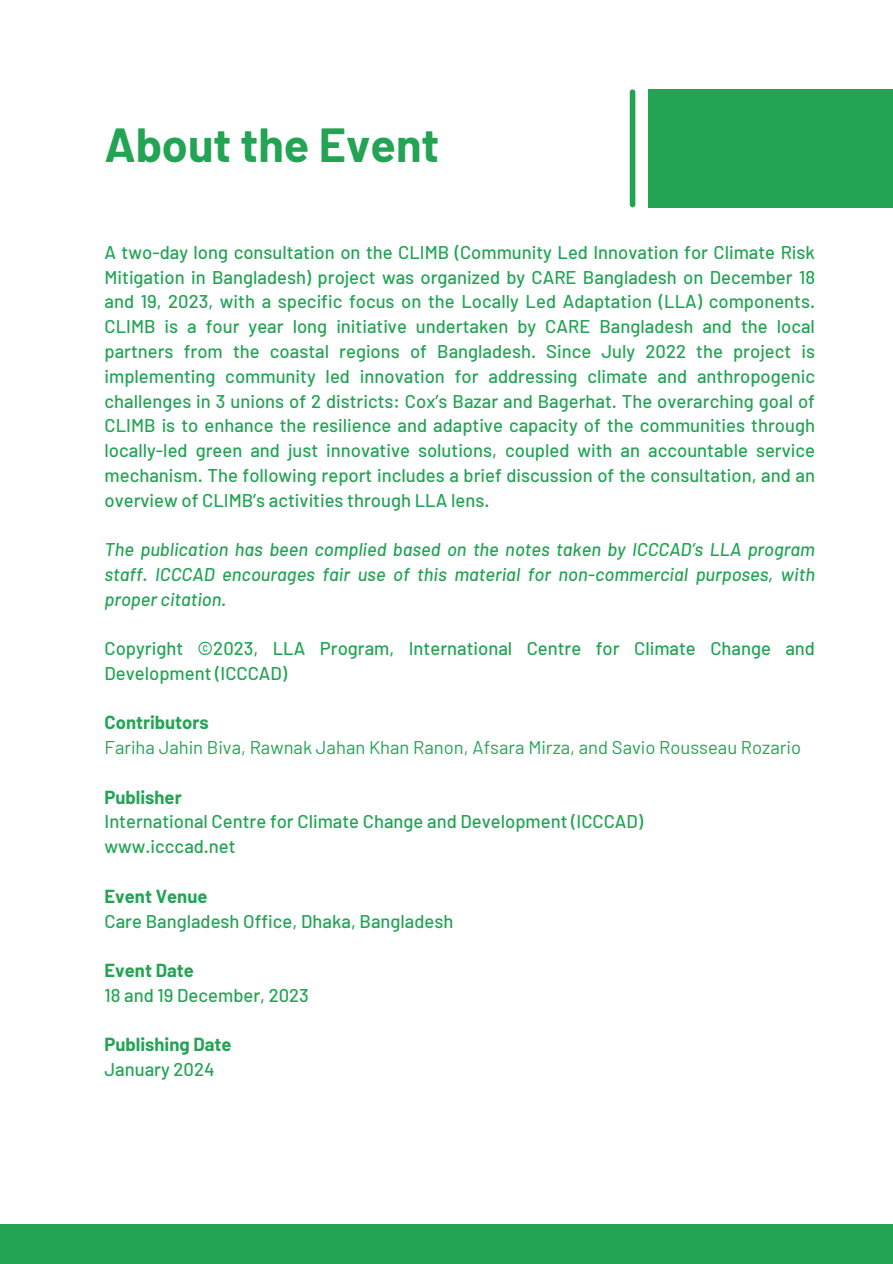
<style>
.page{position:relative;width:893px;height:1264px;background:#fff}
.page>*{position:absolute;margin:0;border:0;box-sizing:border-box;transform-origin:0 0}
.t1{font:700 46.8px "Barlow";color:#22a454}
.t2{font:500 18.45px/24.8px "Barlow";color:#22a454}
.t3{font:italic 500 18.45px/24.8px "Barlow";color:#22a454;text-align:justify}
.t4{font:18.45px "Barlow";color:#22a454}
.t5{font:700 18.45px "Barlow";color:#22a454}
</style>
<div class="page">
<div style="left:0;top:1224px;width:892px;height:39px;background:#22a454"></div>
<div style="left:629px;top:92px;width:6px;height:113px;background:#22a454"></div>
<div style="left:647px;top:89px;width:245px;height:118px;background:#22a454"></div>
<h1 class="t1" style="left:104px;top:115px;width:336px">About the Event</h1>
<p class="t2" style="left:104px;top:239px;width:712px;text-align:justify">A two-day long consultation on the CLIMB (Community Led Innovation for Climate Risk Mitigation in Bangladesh) project was organized by CARE Bangladesh on December 18 and 19, 2023, with a specific focus on the Locally Led Adaptation (LLA) components.<br>CLIMB is a four year long initiative undertaken by CARE Bangladesh and the local partners from the coastal regions of Bangladesh. Since July 2022 the project is implementing community led innovation for addressing climate and anthropogenic challenges in 3 unions of 2 districts: Cox’s Bazar and Bagerhat. The overarching goal of CLIMB is to enhance the resilience and adaptive capacity of the communities through locally-led green and just innovative solutions, coupled with an accountable service mechanism. The following report includes a brief discussion of the consultation, and an overview of CLIMB’s activities through LLA lens.</p>
<p class="t3" style="left:104px;top:536px;width:712px">The publication has been complied based on the notes taken by ICCCAD’s LLA program staff. ICCCAD encourages fair use of this material for non-commercial purposes, with proper citation.</p>
<p class="t2" style="left:104px;top:635px;width:712px">Copyright ©2023, LLA Program, International Centre for Climate Change and<br>Development (ICCCAD)</p>
<p class="t5" style="left:104px;top:711px;width:106px">Contributors</p>
<p class="t4" style="left:104px;top:735px;width:698px">Fariha Jahin Biva, Rawnak Jahan Khan Ranon, Afsara Mirza, and Savio Rousseau Rozario</p>
<p class="t5" style="left:104px;top:785px;width:79px">Publisher</p>
<p class="t2" style="left:104px;top:808px;width:540px">International Centre for Climate Change and Development (ICCCAD) www.icccad.net</p>
<p class="t5" style="left:104px;top:884px;width:104px">Event Venue</p>
<p class="t2" style="left:104px;top:907px;width:350px">Care Bangladesh Office, Dhaka, Bangladesh</p>
<p class="t5" style="left:104px;top:958px;width:91px">Event Date</p>
<p class="t2" style="left:104px;top:982px;width:206px">18 and 19 December, 2023</p>
<p class="t5" style="left:104px;top:1032px;width:129px">Publishing Date</p>
<p class="t2" style="left:104px;top:1056px;width:111px">January 2024</p>
</div>
